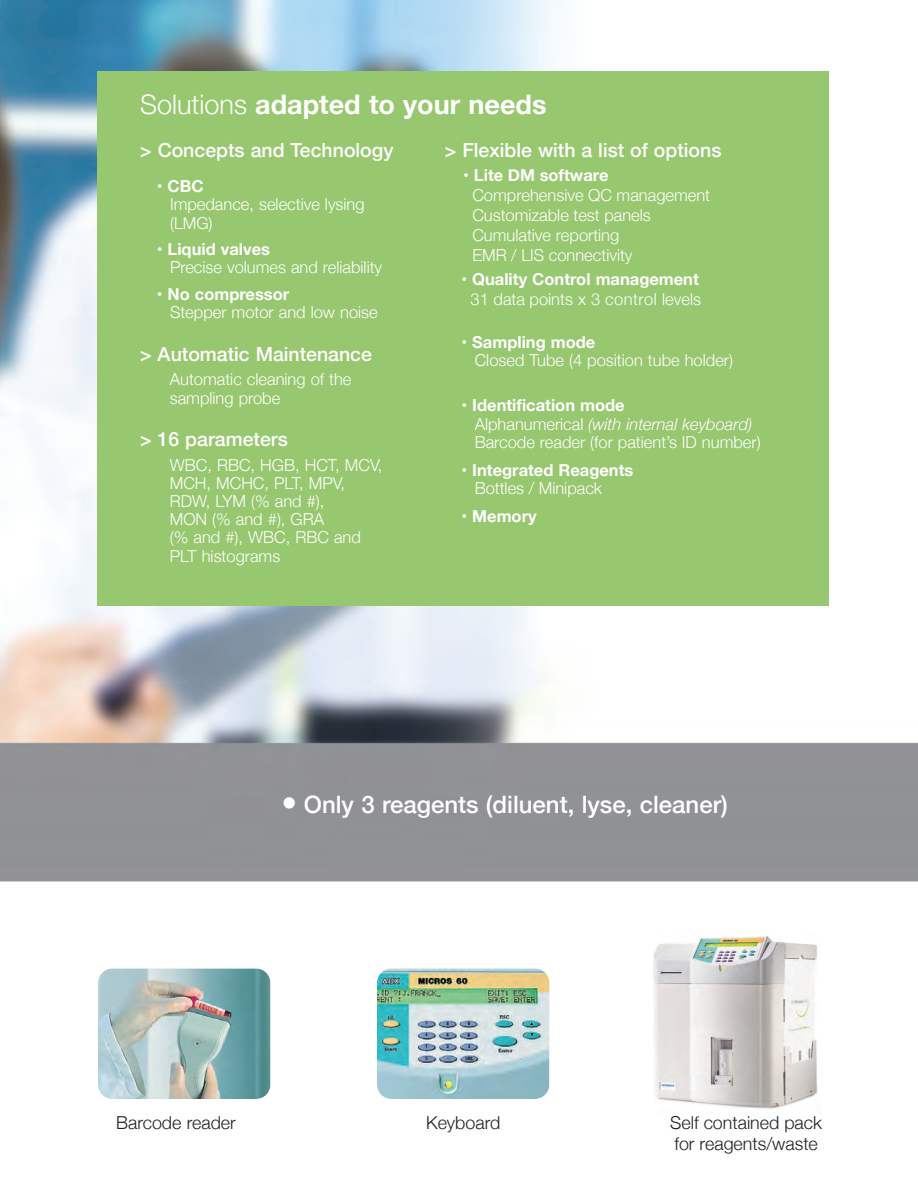
<style>
.page{position:relative;width:918px;height:1188px;background:#fff}
.page>*{position:absolute;margin:0;border:0;box-sizing:border-box;transform-origin:0 0}
.t1{font:700 27px "Helvetica Neue";color:#fff}
.t2{font:500 24px "Helvetica Neue";color:#fff}
.t3{font:500 19.5px "Helvetica Neue";color:#fff}
.t4{font:300 17.85px/21.5px "Helvetica Neue";color:#231f20}
.t5{font:300 16.5px/18.1px "Helvetica Neue";color:#fff}
.t6{font:700 16.5px "Helvetica Neue";color:#fff}
.s1{font-weight:300}
.s2{font-weight:700}
.s3{font-style:italic}
.s4{font-size:31.5px}
</style>
<div class="page">
<img style="left:0;top:0;width:918px;height:978px">
<svg style="left:98px;top:968px;width:173px;height:131px;background:#9db8b8"></svg>
<img style="left:376px;top:968px;width:174px;height:131px">
<div style="left:98px;top:72px;width:731px;height:534px;background:#97c76f"></div>
<img style="left:654px;top:935px;width:168px;height:174px">
<h1 class="t1" style="left:140px;top:84px;width:408px"><span class="s1">Solutions</span> adapted to your needs</h1>
<p class="t3" style="left:140px;top:135px;width:255px">&gt; Concepts and Technology</p>
<p class="t6" style="left:157px;top:173px;width:48px">• CBC</p>
<p class="t5" style="left:170px;top:194px;width:196px">Impedance, selective lysing (LMG)</p>
<p class="t6" style="left:157px;top:236px;width:115px">• Liquid valves</p>
<p class="t5" style="left:170px;top:257px;width:214px">Precise volumes and reliability</p>
<p class="t6" style="left:157px;top:281px;width:134px">• No compressor</p>
<p class="t5" style="left:170px;top:302px;width:209px">Stepper motor and low noise</p>
<p class="t3" style="left:140px;top:338px;width:233px">&gt; Automatic Maintenance</p>
<p class="t5" style="left:170px;top:369px;width:183px">Automatic cleaning of the sampling probe</p>
<p class="t3" style="left:140px;top:423px;width:149px">&gt; 16 parameters</p>
<p class="t5" style="left:170px;top:455px;width:214px">WBC, RBC, HGB, HCT, MCV,<br>MCH, MCHC, PLT, MPV,<br>RDW, LYM (% and #),<br>MON (% and #), GRA<br>(% and #), WBC, RBC and<br>PLT histograms</p>
<p class="t3" style="left:445px;top:135px;width:278px">&gt; Flexible with a list of options</p>
<p class="t6" style="left:463px;top:163px;width:147px">• Lite DM software</p>
<p class="t5" style="left:472px;top:184px;width:239px;line-height:19.8px">Comprehensive QC management<br>Customizable test panels<br>Cumulative reporting<br>EMR / LIS connectivity</p>
<p class="t6" style="left:461px;top:266px;width:239px">• Quality Control management</p>
<p class="t5" style="left:471px;top:289px;width:232px">31 data points x 3 control levels</p>
<p class="t6" style="left:461px;top:329px;width:136px">• Sampling mode</p>
<p class="t5" style="left:475px;top:350px;width:260px">Closed Tube (4 position tube holder)</p>
<p class="t5" style="left:475px;top:395px;width:287px;text-indent:-13px"><span class="s2">• Identification mode<br></span>Alphanumerical <span class="s3">(with internal keyboard)<br></span>Barcode reader (for patient’s ID number)</p>
<p class="t6" style="left:461px;top:457px;width:173px">• Integrated Reagents</p>
<p class="t5" style="left:475px;top:478px;width:129px">Bottles / Minipack</p>
<p class="t6" style="left:461px;top:503px;width:77px">• Memory</p>
<h2 class="t2" style="left:281px;top:785px;width:448px"><span class="s4">•</span> Only 3 reagents (diluent, lyse, cleaner)</h2>
<p class="t4" style="left:116px;top:1110px;width:121px">Barcode reader</p>
<p class="t4" style="left:426px;top:1110px;width:76px">Keyboard</p>
<p class="t4" style="left:670px;top:1110px;width:153px">Self contained pack for reagents/waste</p>
</div>
